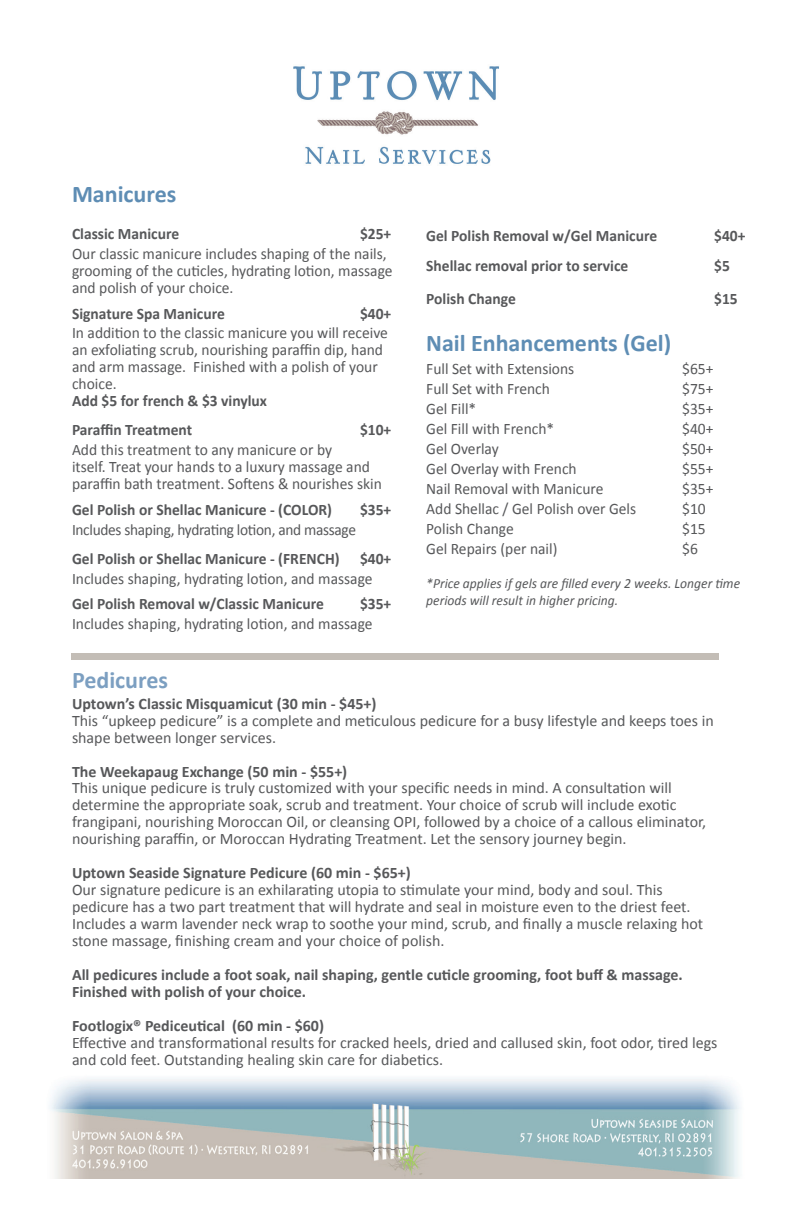
<style>
.page{position:relative;width:792px;height:1224px;background:#fff}
.page>*{position:absolute;margin:0;border:0;box-sizing:border-box;transform-origin:0 0}
.t1{font:700 24px "Calibri";color:#5e8db4}
.t2{font:700 24px "Calibri";color:#7c9fc1}
.t3{font:16px/17px "Calibri";color:#57585a}
.t4{font:700 16px/28.8px "Calibri";color:#57585a}
.t5{font:16px "Calibri";letter-spacing:-.02em;color:#57585a;scale:.96 1}
.t6{font:italic 14px/17px "Calibri";color:#57585a}
</style>
<div class="page">
<img style="left:50px;top:1078px;width:691px;height:101px">
<img style="left:294px;top:66px;width:205px;height:98px">
<div style="left:71px;top:653px;width:648px;height:7px;background:#c3bdb6"></div>
<h1 class="t1" style="left:72px;top:179px;width:106px">Manicures</h1>
<p class="t4" style="left:72px;top:219px;width:109px">Classic Manicure</p>
<p class="t4" style="left:360px;top:219px;width:33px">$25+</p>
<p class="t3" style="left:72px;top:245px;width:322px">Our classic manicure includes shaping of the nails, grooming of the cuticles, hydrating lotion, massage and polish of your choice.</p>
<p class="t4" style="left:72px;top:299px;width:154px">Signature Spa Manicure</p>
<p class="t4" style="left:360px;top:299px;width:33px">$40+</p>
<p class="t3" style="left:72px;top:325px;width:317px">In addition to the classic manicure you will receive an exfoliating scrub, nourishing paraffin dip, hand and arm massage. Finished with a polish of your choice.</p>
<p class="t4" style="left:72px;top:387px;width:197px">Add $5 for french &amp; $3 vinylux<br>Paraffin Treatment</p>
<p class="t4" style="left:360px;top:415px;width:33px">$10+</p>
<p class="t3" style="left:72px;top:441px;width:311px">Add this treatment to any manicure or by<br>itself. Treat your hands to a luxury massage and paraffin bath treatment. Softens &amp; nourishes skin</p>
<p class="t4" style="left:72px;top:495px;width:262px">Gel Polish or Shellac Manicure - (COLOR)</p>
<p class="t4" style="left:360px;top:495px;width:33px">$35+</p>
<p class="t5" style="left:72px;top:519px;width:297px">Includes shaping, hydrating lotion, and massage</p>
<p class="t4" style="left:72px;top:544px;width:269px">Gel Polish or Shellac Manicure - (FRENCH)</p>
<p class="t4" style="left:360px;top:544px;width:33px">$40+</p>
<p class="t3" style="left:72px;top:570px;width:302px">Includes shaping, hydrating lotion, and massage</p>
<p class="t4" style="left:72px;top:590px;width:253px">Gel Polish Removal w/Classic Manicure</p>
<p class="t4" style="left:360px;top:590px;width:33px">$35+</p>
<p class="t3" style="left:72px;top:616px;width:302px">Includes shaping, hydrating lotion, and massage</p>
<p class="t4" style="left:426px;top:222px;width:232px">Gel Polish Removal w/Gel Manicure</p>
<p class="t4" style="left:714px;top:222px;width:33px">$40+</p>
<p class="t4" style="left:426px;top:252px;width:204px">Shellac removal prior to service</p>
<p class="t4" style="left:714px;top:252px;width:17px">$5</p>
<p class="t4" style="left:426px;top:284px;width:91px">Polish Change</p>
<p class="t4" style="left:714px;top:284px;width:25px">$15</p>
<h1 class="t1" style="left:426px;top:327px;width:247px">Nail Enhancements (Gel)</h1>
<p class="t3" style="left:426px;top:360px;width:150px">Full Set with Extensions</p>
<p class="t3" style="left:682px;top:360px;width:33px">$65+</p>
<p class="t3" style="left:426px;top:380px;width:125px">Full Set with French</p>
<p class="t3" style="left:682px;top:380px;width:33px">$75+</p>
<p class="t3" style="left:426px;top:400px;width:52px">Gel Fill*</p>
<p class="t3" style="left:682px;top:400px;width:33px">$35+</p>
<p class="t3" style="left:426px;top:420px;width:130px">Gel Fill with French*</p>
<p class="t3" style="left:682px;top:420px;width:33px">$40+</p>
<p class="t3" style="left:426px;top:440px;width:74px">Gel Overlay</p>
<p class="t3" style="left:682px;top:440px;width:33px">$50+</p>
<p class="t3" style="left:426px;top:460px;width:152px">Gel Overlay with French</p>
<p class="t3" style="left:682px;top:460px;width:33px">$55+</p>
<p class="t3" style="left:426px;top:480px;width:179px">Nail Removal with Manicure</p>
<p class="t3" style="left:682px;top:480px;width:33px">$35+</p>
<p class="t3" style="left:426px;top:500px;width:211px">Add Shellac / Gel Polish over Gels</p>
<p class="t3" style="left:682px;top:500px;width:25px">$10</p>
<p class="t3" style="left:426px;top:520px;width:89px">Polish Change</p>
<p class="t3" style="left:682px;top:520px;width:25px">$15</p>
<p class="t3" style="left:426px;top:540px;width:133px">Gel Repairs (per nail)</p>
<p class="t3" style="left:682px;top:540px;width:17px">$6</p>
<p class="t6" style="left:426px;top:574px;width:315px">*Price applies if gels are filled every 2 weeks. Longer time periods will result in higher pricing.</p>
<h1 class="t2" style="left:72px;top:664px;width:98px">Pedicures</h1>
<p class="t4" style="left:72px;top:689px;width:306px">Uptown’s Classic Misquamicut (30 min - $45+)</p>
<p class="t3" style="left:72px;top:712px;width:643px">This “upkeep pedicure” is a complete and meticulous pedicure for a busy lifestyle and keeps toes in shape between longer services.</p>
<p class="t4" style="left:72px;top:757px;width:277px">The Weekapaug Exchange (50 min - $55+)</p>
<p class="t3" style="left:72px;top:780px;width:636px">This unique pedicure is truly customized with your specific needs in mind. A consultation will determine the appropriate soak, scrub and treatment. Your choice of scrub will include exotic frangipani, nourishing Moroccan Oil, or cleansing OPI, followed by a choice of a callous eliminator, nourishing paraffin, or Moroccan Hydrating Treatment. Let the sensory journey begin.</p>
<p class="t4" style="left:72px;top:859px;width:340px">Uptown Seaside Signature Pedicure (60 min - $65+)</p>
<p class="t3" style="left:72px;top:882px;width:633px">Our signature pedicure is an exhilarating utopia to stimulate your mind, body and soul. This pedicure has a two part treatment that will hydrate and seal in moisture even to the driest feet.<br>Includes a warm lavender neck wrap to soothe your mind, scrub, and finally a muscle relaxing hot stone massage, finishing cream and your choice of polish.</p>
<p class="t4" style="left:72px;top:967px;width:612px;line-height:17px">All pedicures include a foot soak, nail shaping, gentle cuticle grooming, foot buff &amp; massage.<br>Finished with polish of your choice.</p>
<p class="t4" style="left:72px;top:1012px;width:254px">Footlogix® Pediceutical (60 min - $60)</p>
<p class="t3" style="left:72px;top:1035px;width:647px">Effective and transformational results for cracked heels, dried and callused skin, foot odor, tired legs and cold feet. Outstanding healing skin care for diabetics.</p>
</div>
